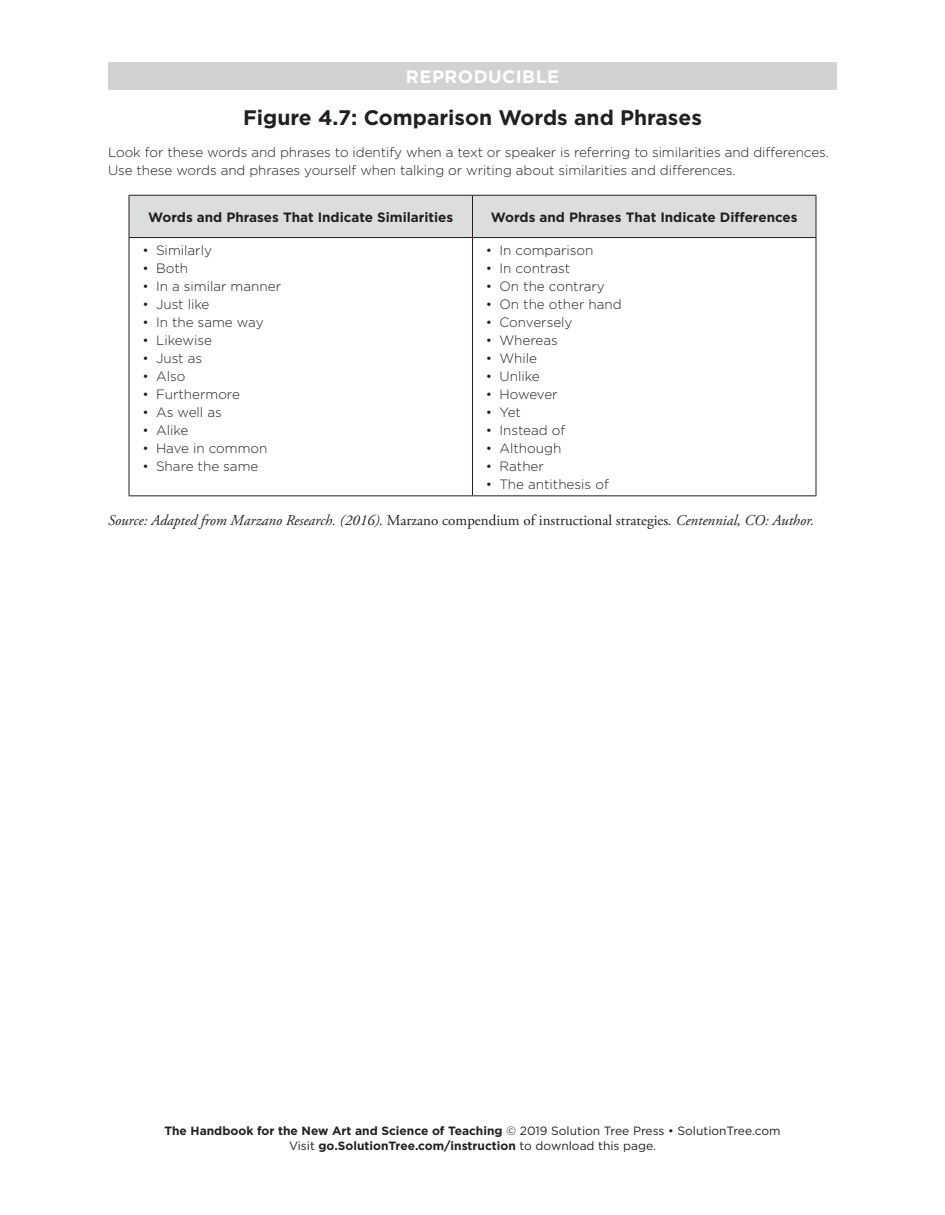
<style>
.page{position:relative;width:945px;height:1215px;background:#fff}
.page>*{position:absolute;margin:0;border:0;box-sizing:border-box;transform-origin:0 0}
.t1{font:700 21px "Gotham";color:#231f20}
.t2{font:700 18px "Gotham";letter-spacing:.025em;color:#fff}
.t3{font:italic 15px "Adobe Garamond Pro";color:#231f20}
.t4{font:300 13.5px/18px "Gotham";letter-spacing:-.005em;color:#231f20}
.t5{font:700 13.5px "Gotham";color:#231f20}
.t6{font:300 13.5px "Gotham";letter-spacing:-.025em;color:#231f20}
.t7{font:700 12px/14.4px "Gotham";color:#231f20;text-align:center}
.s1{font-style:normal}
.s2{font-weight:400}
</style>
<div class="page">
<div style="left:108px;top:62px;width:729px;height:28px;background:#d1d2d4"></div>
<div style="left:130px;top:196px;width:686px;height:41px;background:#dcdddf"></div>
<hr style="left:129px;top:195px;width:343px;height:1px;background:#231f20">
<hr style="left:129px;top:196px;width:1px;height:41px;background:#231f20">
<hr style="left:472px;top:195px;width:344px;height:1px;background:#231f20">
<hr style="left:472px;top:196px;width:1px;height:41px;background:#231f20">
<hr style="left:816px;top:196px;width:1px;height:41px;background:#231f20">
<hr style="left:129px;top:237px;width:343px;height:1px;background:#231f20">
<hr style="left:129px;top:238px;width:1px;height:257px;background:#231f20">
<hr style="left:472px;top:237px;width:344px;height:1px;background:#231f20">
<hr style="left:472px;top:238px;width:1px;height:257px;background:#231f20">
<hr style="left:816px;top:238px;width:1px;height:257px;background:#231f20">
<hr style="left:129px;top:495px;width:343px;height:1px;background:#231f20">
<hr style="left:472px;top:495px;width:344px;height:1px;background:#231f20">
<h2 class="t2" style="left:406px;top:65px;width:155px">REPRODUCIBLE</h2>
<h1 class="t1" style="left:243px;top:104px;width:460px">Figure 4.7: Comparison Words and Phrases</h1>
<p class="t4" style="left:108px;top:142px;width:722px">Look for these words and phrases to identify when a text or speaker is referring to similarities and differences.<br>Use these words and phrases yourself when talking or writing about similarities and differences.</p>
<p class="t5" style="left:148px;top:208px;width:307px">Words and Phrases That Indicate Similarities</p>
<p class="t5" style="left:491px;top:208px;width:308px">Words and Phrases That Indicate Differences</p>
<p class="t4" style="left:143px;top:241px;width:71px">• Similarly</p>
<p class="t4" style="left:143px;top:259px;width:47px">• Both</p>
<p class="t4" style="left:143px;top:277px;width:140px">• In a similar manner</p>
<p class="t4" style="left:143px;top:295px;width:69px">• Just like</p>
<p class="t4" style="left:143px;top:313px;width:123px">• In the same way</p>
<p class="t4" style="left:143px;top:331px;width:71px">• Likewise</p>
<p class="t4" style="left:143px;top:349px;width:61px">• Just as</p>
<p class="t4" style="left:143px;top:367px;width:44px">• Also</p>
<p class="t4" style="left:143px;top:385px;width:99px">• Furthermore</p>
<p class="t4" style="left:143px;top:403px;width:81px">• As well as</p>
<p class="t4" style="left:143px;top:421px;width:47px">• Alike</p>
<p class="t4" style="left:143px;top:439px;width:127px">• Have in common</p>
<p class="t4" style="left:143px;top:457px;width:117px">• Share the same</p>
<p class="t4" style="left:486px;top:241px;width:109px">• In comparison</p>
<p class="t4" style="left:486px;top:259px;width:86px">• In contrast</p>
<p class="t4" style="left:486px;top:277px;width:120px">• On the contrary</p>
<p class="t4" style="left:486px;top:295px;width:137px">• On the other hand</p>
<p class="t4" style="left:486px;top:313px;width:88px">• Conversely</p>
<p class="t4" style="left:486px;top:331px;width:73px">• Whereas</p>
<p class="t4" style="left:486px;top:349px;width:53px">• While</p>
<p class="t4" style="left:486px;top:367px;width:55px">• Unlike</p>
<p class="t6" style="left:486px;top:386px;width:73px">• However</p>
<p class="t4" style="left:486px;top:403px;width:36px">• Yet</p>
<p class="t4" style="left:486px;top:421px;width:81px">• Instead of</p>
<p class="t4" style="left:486px;top:439px;width:77px">• Although</p>
<p class="t4" style="left:486px;top:457px;width:59px">• Rather</p>
<p class="t4" style="left:486px;top:475px;width:124px">• The antithesis of</p>
<p class="t3" style="left:108px;top:512px;width:708px">Source: Adapted from Marzano Research. (2016). <span class="s1">Marzano compendium of instructional strategies</span>. Centennial, CO: Author.</p>
<p class="t7" style="left:164px;top:1124px;width:618px">The Handbook for the New Art and Science of Teaching <span class="s2">© 2019 Solution Tree Press • SolutionTree.com<br>Visit</span> go.SolutionTree.com/instruction <span class="s2">to download this page.</span></p>
</div>
